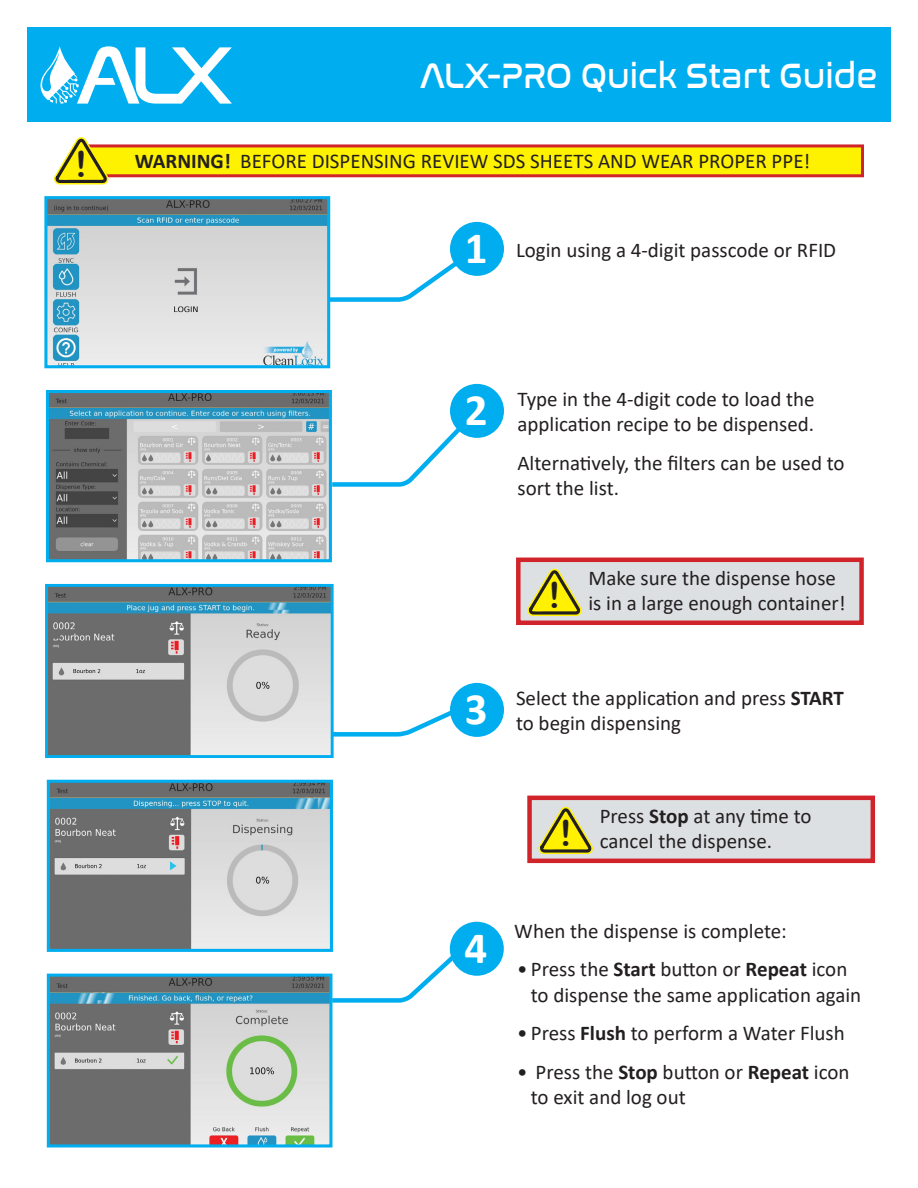
<style>
.page{position:relative;width:918px;height:1188px;background:#fff}
.page>*{position:absolute;margin:0;border:0;box-sizing:border-box;transform-origin:0 0}
.t1{font:700 45px "Calibri";color:#fff}
.t2{font:36px "Nasalization Rg";color:#fff;scale:.9 1}
.t3{font:36px "Arial Rounded MT Bold";color:#231f20}
.t4{font:21px/25.2px "Calibri";color:#231f20}
.s1{font-weight:700}
</style>
<div class="page">
<div style="left:27px;top:28px;width:864px;height:94px;background:#00aeef"></div>
<div style="left:83px;top:146px;width:779px;height:30px;background:#fff200"></div>
<div style="left:81px;top:144px;width:783px;height:33px;border:3px solid #d1232a"></div>
<svg style="left:54px;top:137px;width:54px;height:47px"></svg>
<svg style="left:40px;top:46px;width:192px;height:58px"></svg>
<svg style="left:332px;top:416px;width:140px;height:71px"></svg>
<div style="left:450px;top:384px;width:54px;height:54px;background:#00aeef;border-radius:50%"></div>
<svg style="left:334px;top:697px;width:138px;height:40px"></svg>
<div style="left:450px;top:683px;width:54px;height:54px;background:#00aeef;border-radius:50%"></div>
<svg style="left:328px;top:930px;width:144px;height:75px"></svg>
<div style="left:450px;top:922px;width:54px;height:54px;background:#00aeef;border-radius:50%"></div>
<svg style="left:330px;top:243px;width:142px;height:61px"></svg>
<div style="left:450px;top:222px;width:54px;height:54px;background:#00aeef;border-radius:50%"></div>
<div style="left:518px;top:560px;width:344px;height:63px;background:#dde0e2"></div>
<svg style="left:527px;top:569px;width:55px;height:47px"></svg>
<div style="left:516px;top:558px;width:348px;height:67px;border:4px solid #d1232a"></div>
<img style="left:48px;top:200px;width:278px;height:164px">
<div style="left:44px;top:196px;width:286px;height:172px;border:3px solid #00aeef"></div>
<img style="left:50px;top:394px;width:278px;height:164px">
<div style="left:46px;top:390px;width:286px;height:172px;border:3px solid #00aeef"></div>
<img style="left:49px;top:588px;width:281px;height:166px">
<div style="left:45px;top:584px;width:289px;height:174px;border:3px solid #00aeef"></div>
<img style="left:51px;top:978px;width:277px;height:165px">
<div style="left:47px;top:974px;width:285px;height:173px;border:3px solid #00aeef"></div>
<img style="left:51px;top:784px;width:278px;height:164px">
<div style="left:47px;top:780px;width:286px;height:172px;border:3px solid #00aeef"></div>
<div style="left:530px;top:798px;width:343px;height:63px;background:#dde0e2"></div>
<svg style="left:539px;top:807px;width:54px;height:47px"></svg>
<div style="left:527px;top:796px;width:348px;height:67px;border:4px solid #d1232a"></div>
<h2 class="t3" style="left:75px;top:142px;width:13px">!</h2>
<h2 class="t2" style="left:420px;top:43px;width:510px">ALX-PRO Quick Start Guide</h2>
<p class="t4" style="left:135px;top:147px;width:677px"><span class="s1">WARNING!</span> BEFORE DISPENSING REVIEW SDS SHEETS AND WEAR PROPER PPE!</p>
<p class="t1" style="left:465px;top:216px;width:24px">1</p>
<p class="t4" style="left:516px;top:237px;width:322px">Login using a 4-digit passcode or RFID</p>
<p class="t1" style="left:465px;top:378px;width:24px">2</p>
<p class="t4" style="left:518px;top:386px;width:299px">Type in the 4-digit code to load the application recipe to be dispensed.</p>
<p class="t4" style="left:518px;top:450px;width:329px">Alternatively, the filters can be used to sort the list.</p>
<p class="t3" style="left:549px;top:574px;width:13px">!</p>
<p class="t4" style="left:588px;top:565px;width:259px">Make sure the dispense hose is in a large enough container!</p>
<p class="t1" style="left:465px;top:677px;width:24px">3</p>
<p class="t4" style="left:516px;top:685px;width:329px">Select the application and press <span class="s1">START</span></p>
<p class="t4" style="left:516px;top:710px;width:167px">to begin dispensing</p>
<p class="t3" style="left:560px;top:812px;width:13px">!</p>
<p class="t4" style="left:600px;top:803px;width:213px">Press <span class="s1">Stop</span> at any time to cancel the dispense.</p>
<p class="t1" style="left:465px;top:916px;width:24px">4</p>
<p class="t4" style="left:514px;top:918px;width:274px">When the dispense is complete:</p>
<p class="t4" style="left:531px;top:956px;width:332px;text-indent:-14px">• Press the <span class="s1">Start</span> button or <span class="s1">Repeat</span> icon to dispense the same application again</p>
<p class="t4" style="left:517px;top:1020px;width:329px">• Press <span class="s1">Flush</span> to perform a Water Flush</p>
<p class="t4" style="left:531px;top:1059px;width:320px;text-indent:-14px">• Press the <span class="s1">Stop</span> button or <span class="s1">Repeat</span> icon to exit and log out</p>
</div>
